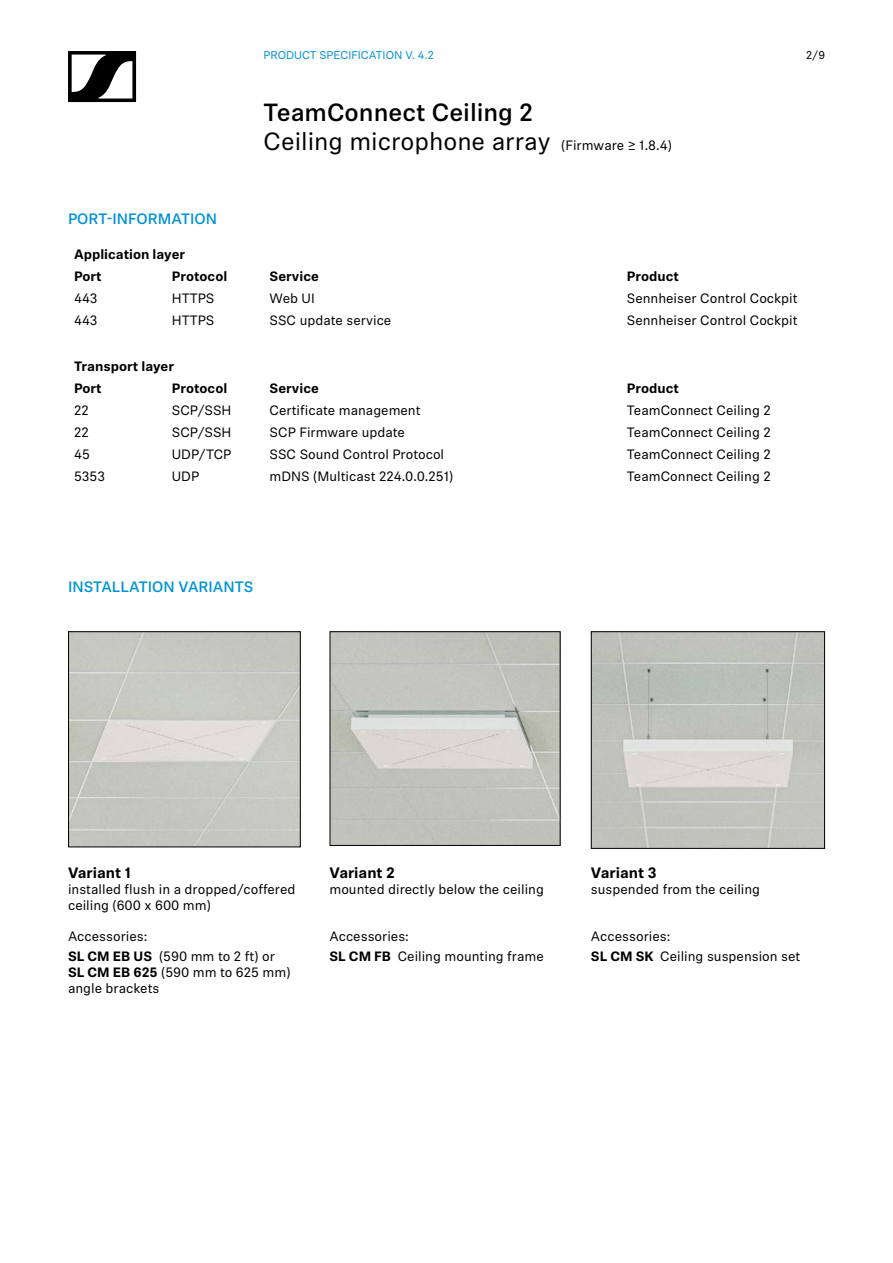
<style>
.page{position:relative;width:893px;height:1263px;background:#fff}
.page>*{position:absolute;margin:0;border:0;box-sizing:border-box;transform-origin:0 0}
.t1{font:24.75px "Sennheiser Neue";color:#000}
.t2{font:500 24.75px "Sennheiser Neue";color:#000}
.t3{font:500 15px "Sennheiser Neue";color:#0093d5}
.t4{font:700 15px "Sennheiser Neue";color:#000}
.t5{font:13.5px/20.4px "Sennheiser Neue";color:#000}
.t6{font:700 13.5px/22.2px "Sennheiser Neue";color:#000}
.t7{font:11.25px "Sennheiser Neue";color:#0093d5}
.t8{font:11.25px "Sennheiser Neue";color:#000}
.s1{font-weight:700}
</style>
<div class="page">
<svg style="left:68px;top:51px;width:68px;height:51px"></svg>
<img style="left:70px;top:633px;width:229px;height:212px">
<div style="left:68px;top:631px;width:233px;height:216px;border:1px solid #000"></div>
<img style="left:332px;top:633px;width:226px;height:211px">
<div style="left:330px;top:631px;width:230px;height:215px;border:1px solid #000"></div>
<img style="left:593px;top:633px;width:230px;height:214px">
<div style="left:591px;top:631px;width:234px;height:218px;border:1px solid #000"></div>
<p class="t7" style="left:264px;top:48px;width:172px">PRODUCT SPECIFICATION V. 4.2</p>
<h1 class="t2" style="left:264px;top:95px;width:271px">TeamConnect Ceiling 2</h1>
<h1 class="t1" style="left:264px;top:125px;width:288px">Ceiling microphone array</h1>
<p class="t5" style="left:561px;top:135px;width:112px">(Firmware ≥ 1.8.4)</p>
<p class="t8" style="left:806px;top:48px;width:20px">2/9</p>
<p class="t3" style="left:68px;top:208px;width:150px">PORT-INFORMATION</p>
<p class="t6" style="left:74px;top:242px;width:113px">Application layer<br>Port</p>
<p class="t6" style="left:172px;top:264px;width:57px">Protocol</p>
<p class="t6" style="left:270px;top:264px;width:51px">Service</p>
<p class="t6" style="left:627px;top:264px;width:54px">Product</p>
<p class="t5" style="left:74px;top:287px;width:25px">443</p>
<p class="t5" style="left:172px;top:287px;width:44px">HTTPS</p>
<p class="t5" style="left:270px;top:287px;width:47px">Web UI</p>
<p class="t5" style="left:627px;top:287px;width:172px">Sennheiser Control Cockpit</p>
<p class="t5" style="left:74px;top:310px;width:25px">443</p>
<p class="t5" style="left:172px;top:310px;width:44px">HTTPS</p>
<p class="t5" style="left:270px;top:310px;width:123px">SSC update service</p>
<p class="t5" style="left:627px;top:310px;width:172px">Sennheiser Control Cockpit</p>
<p class="t6" style="left:74px;top:354px;width:101px">Transport layer<br>Port</p>
<p class="t6" style="left:172px;top:376px;width:57px">Protocol</p>
<p class="t6" style="left:270px;top:376px;width:51px">Service</p>
<p class="t6" style="left:627px;top:376px;width:54px">Product</p>
<p class="t5" style="left:74px;top:399px;width:16px">22</p>
<p class="t5" style="left:172px;top:399px;width:61px">SCP/SSH</p>
<p class="t5" style="left:270px;top:399px;width:153px">Certificate management</p>
<p class="t5" style="left:627px;top:399px;width:145px">TeamConnect Ceiling 2</p>
<p class="t5" style="left:74px;top:421px;width:16px">22</p>
<p class="t5" style="left:172px;top:421px;width:61px">SCP/SSH</p>
<p class="t5" style="left:270px;top:421px;width:137px">SCP Firmware update</p>
<p class="t5" style="left:627px;top:421px;width:145px">TeamConnect Ceiling 2</p>
<p class="t5" style="left:74px;top:444px;width:17px">45</p>
<p class="t5" style="left:172px;top:444px;width:61px">UDP/TCP</p>
<p class="t5" style="left:270px;top:444px;width:176px">SSC Sound Control Protocol</p>
<p class="t5" style="left:627px;top:444px;width:145px">TeamConnect Ceiling 2</p>
<p class="t5" style="left:74px;top:466px;width:33px">5353</p>
<p class="t5" style="left:172px;top:466px;width:29px">UDP</p>
<p class="t5" style="left:270px;top:466px;width:185px">mDNS (Multicast 224.0.0.251)</p>
<p class="t5" style="left:627px;top:466px;width:145px">TeamConnect Ceiling 2</p>
<p class="t3" style="left:68px;top:576px;width:187px">INSTALLATION VARIANTS</p>
<p class="t4" style="left:68px;top:862px;width:64px">Variant 1</p>
<p class="t5" style="left:68px;top:880px;width:229px;line-height:16.2px">installed flush in a dropped/coffered ceiling (600 x 600 mm)</p>
<p class="t4" style="left:329px;top:862px;width:67px">Variant 2</p>
<p class="t5" style="left:329px;top:878px;width:216px">mounted directly below the ceiling</p>
<p class="t4" style="left:591px;top:862px;width:67px">Variant 3</p>
<p class="t5" style="left:591px;top:878px;width:171px">suspended from the ceiling</p>
<p class="t5" style="left:68px;top:925px;width:208px">Accessories:<br><span class="s1">SL CM EB US</span> (590 mm to 2 ft) or</p>
<p class="t5" style="left:68px;top:964px;width:224px;line-height:16.2px"><span class="s1">SL CM EB 625</span> (590 mm to 625 mm) angle brackets</p>
<p class="t5" style="left:329px;top:925px;width:216px">Accessories:<br><span class="s1">SL CM FB</span> Ceiling mounting frame</p>
<p class="t5" style="left:591px;top:925px;width:211px">Accessories:<br><span class="s1">SL CM SK</span> Ceiling suspension set</p>
</div>
